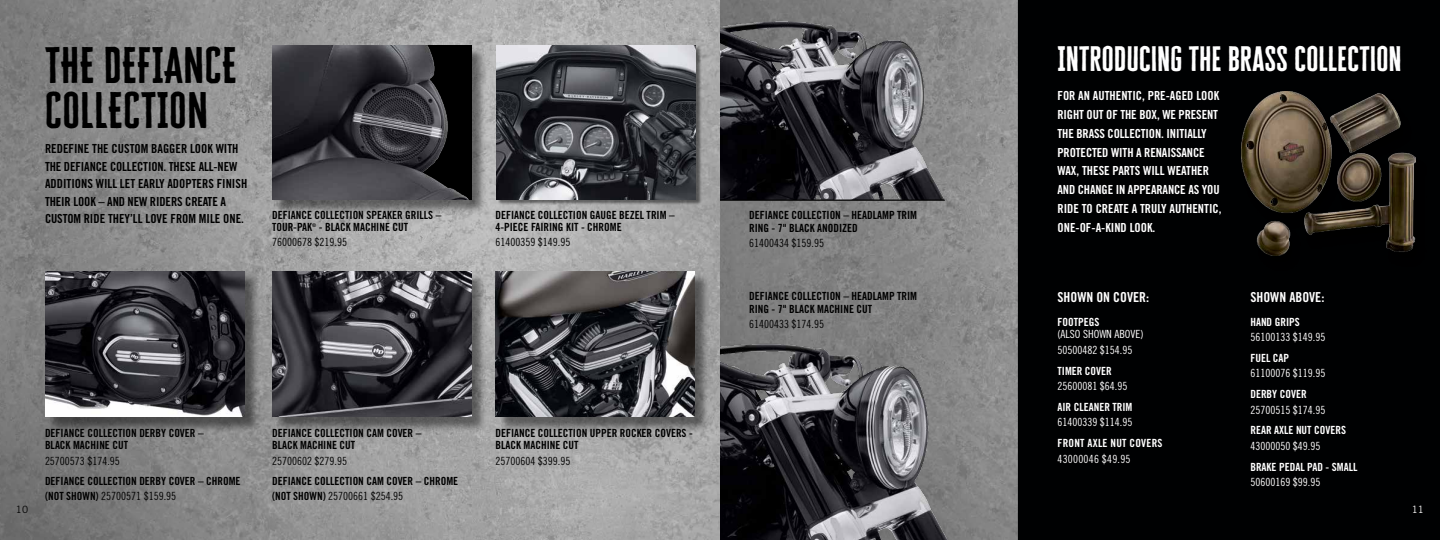
<style>
.page{position:relative;width:1440px;height:540px;background:#fff}
.page>*{position:absolute;margin:0;border:0;box-sizing:border-box;transform-origin:0 0}
.t1{font:41.88px/45px "Cheddar Gothic Sans";letter-spacing:.025em;color:#000}
.t2{font:28.88px "Cheddar Gothic Sans";letter-spacing:.015em;color:#fff}
.t3{font:13.75px "Trade Gothic LT Pro Bd Cn 20";color:#fff}
.t4{font:12.5px/18.8px "Trade Gothic LT Pro Bd Cn 20";letter-spacing:-.01em;color:#fff}
.t5{font:12.5px/17.5px "Trade Gothic LT Pro Bd Cn 20";color:#000}
.t6{font:11.25px/12.5px "Trade Gothic LT Pro Bd Cn 20";color:#000}
.t7{font:11.25px "Trade Gothic LT Pro Cn 18";color:#000}
.t8{font:11.25px/15.4px "Trade Gothic LT Pro Cn 18";color:#fff}
.t9{font:11.25px "Trade Gothic LT Pro Bd Cn 20";color:#fff}
.t10{font:11.25px "Trade Gothic LT Pro Bd Cn 20";letter-spacing:.02em;color:#fff}
.t11{font:11.25px "Trade Gothic LT Pro Cn 18";letter-spacing:.02em;color:#fff}
.t12{font:10px "Trade Gothic LT Pro";color:#000}
.t13{font:10px "Trade Gothic LT Pro";color:#fff}
.s1{font-family:"Trade Gothic LT Pro Bd Cn 20"}
</style>
<div class="page">
<img style="left:0;top:0;width:1018px;height:540px">
<div style="left:1018px;top:0;width:422px;height:540px;background:#000102"></div>
<img style="left:720px;top:331px;width:297px;height:209px">
<img style="left:720px;top:10px;width:283px;height:190px">
<div style="left:497px;top:273px;width:213px;height:160px;background:#000;opacity:.46"></div>
<img style="left:495px;top:271px;width:199px;height:146px">
<div style="left:274px;top:47px;width:213px;height:168px;background:#000;opacity:.46"></div>
<img style="left:272px;top:45px;width:199px;height:154px">
<hr style="left:720px;top:200px;width:225px;height:1px;background:#000">
<div style="left:498px;top:46px;width:203px;height:159px;background:#000;opacity:.46"></div>
<img style="left:496px;top:45px;width:199px;height:154px">
<div style="left:1242px;top:96px;width:185px;height:175px;background:#000"></div>
<img style="left:1241px;top:91px;width:175px;height:164px">
<div style="left:274px;top:273px;width:213px;height:160px;background:#000;opacity:.46"></div>
<img style="left:272px;top:271px;width:199px;height:146px">
<div style="left:47px;top:273px;width:213px;height:160px;background:#000;opacity:.46"></div>
<img style="left:45px;top:271px;width:199px;height:146px">
<h1 class="t1" style="left:45px;top:42px;width:193px">THE DEFIANCE<br>COLLECTION</h1>
<p class="t5" style="left:45px;top:140px;width:204px">REDEFINE THE CUSTOM BAGGER LOOK WITH THE DEFIANCE COLLECTION. THESE ALL-NEW ADDITIONS WILL LET EARLY ADOPTERS FINISH THEIR LOOK – AND NEW RIDERS CREATE A CUSTOM RIDE THEY’LL LOVE FROM MILE ONE.</p>
<p class="t6" style="left:272px;top:208px;width:171px">DEFIANCE COLLECTION SPEAKER GRILLS –<br>TOUR-PAK<sup>®</sup> - BLACK MACHINE CUT</p>
<p class="t7" style="left:272px;top:236px;width:76px">76000678 $219.95</p>
<p class="t6" style="left:495px;top:208px;width:181px">DEFIANCE COLLECTION GAUGE BEZEL TRIM –<br>4-PIECE FAIRING KIT - CHROME</p>
<p class="t7" style="left:495px;top:236px;width:76px">61400359 $149.95</p>
<p class="t6" style="left:749px;top:209px;width:170px">DEFIANCE COLLECTION – HEADLAMP TRIM<br>RING - 7" BLACK ANODIZED</p>
<p class="t7" style="left:749px;top:236px;width:76px">61400434 $159.95</p>
<h2 class="t2" style="left:1058px;top:41px;width:346px">INTRODUCING THE BRASS COLLECTION</h2>
<p class="t4" style="left:1058px;top:86px;width:166px">FOR AN AUTHENTIC, PRE-AGED LOOK<br>RIGHT OUT OF THE BOX, WE PRESENT<br>THE BRASS COLLECTION. INITIALLY<br>PROTECTED WITH A RENAISSANCE<br>WAX, THESE PARTS WILL WEATHER<br>AND CHANGE IN APPEARANCE AS YOU<br>RIDE TO CREATE A TRULY AUTHENTIC,<br>ONE-OF-A-KIND LOOK.</p>
<p class="t6" style="left:45px;top:427px;width:160px">DEFIANCE COLLECTION DERBY COVER –<br>BLACK MACHINE CUT</p>
<p class="t7" style="left:45px;top:454px;width:76px">25700573 $174.95</p>
<p class="t6" style="left:45px;top:474px;width:197px">DEFIANCE COLLECTION DERBY COVER – CHROME</p>
<p class="t7" style="left:45px;top:489px;width:133px"><span class="s1">(NOT SHOWN)</span> 25700571 $159.95</p>
<p class="t6" style="left:272px;top:427px;width:151px">DEFIANCE COLLECTION CAM COVER –<br>BLACK MACHINE CUT</p>
<p class="t7" style="left:272px;top:454px;width:76px">25700602 $279.95</p>
<p class="t6" style="left:272px;top:474px;width:188px">DEFIANCE COLLECTION CAM COVER – CHROME</p>
<p class="t7" style="left:272px;top:489px;width:133px"><span class="s1">(NOT SHOWN)</span> 25700661 $254.95</p>
<p class="t6" style="left:495px;top:427px;width:199px">DEFIANCE COLLECTION UPPER ROCKER COVERS -<br>BLACK MACHINE CUT</p>
<p class="t7" style="left:495px;top:454px;width:76px">25700604 $399.95</p>
<p class="t6" style="left:749px;top:290px;width:170px">DEFIANCE COLLECTION – HEADLAMP TRIM<br>RING - 7" BLACK MACHINE CUT</p>
<p class="t7" style="left:749px;top:317px;width:76px">61400433 $174.95</p>
<p class="t3" style="left:1058px;top:289px;width:93px">SHOWN ON COVER:</p>
<p class="t3" style="left:1250px;top:289px;width:76px">SHOWN ABOVE:</p>
<p class="t9" style="left:1058px;top:315px;width:43px">FOOTPEGS</p>
<p class="t8" style="left:1058px;top:327px;width:88px">(ALSO SHOWN ABOVE)<br>50500482 $154.95</p>
<p class="t9" style="left:1058px;top:364px;width:56px">TIMER COVER</p>
<p class="t8" style="left:1058px;top:378px;width:71px">25600081 $64.95</p>
<p class="t9" style="left:1058px;top:400px;width:76px">AIR CLEANER TRIM</p>
<p class="t8" style="left:1058px;top:414px;width:76px">61400339 $114.95</p>
<p class="t10" style="left:1058px;top:436px;width:107px">FRONT AXLE NUT COVERS</p>
<p class="t11" style="left:1058px;top:452px;width:75px">43000046 $49.95</p>
<p class="t9" style="left:1250px;top:315px;width:51px">HAND GRIPS</p>
<p class="t8" style="left:1250px;top:329px;width:76px">56100133 $149.95</p>
<p class="t9" style="left:1250px;top:351px;width:40px">FUEL CAP</p>
<p class="t8" style="left:1250px;top:365px;width:76px">61100076 $119.95</p>
<p class="t9" style="left:1250px;top:387px;width:58px">DERBY COVER</p>
<p class="t8" style="left:1250px;top:402px;width:76px">25700515 $174.95</p>
<p class="t9" style="left:1250px;top:424px;width:97px">REAR AXLE NUT COVERS</p>
<p class="t8" style="left:1250px;top:438px;width:71px">43000050 $49.95</p>
<p class="t9" style="left:1250px;top:460px;width:109px">BRAKE PEDAL PAD - SMALL</p>
<p class="t8" style="left:1250px;top:474px;width:71px">50600169 $99.95</p>
<p class="t12" style="left:16px;top:504px;width:14px">10</p>
<p class="t13" style="left:1412px;top:504px;width:14px">11</p>
</div>
